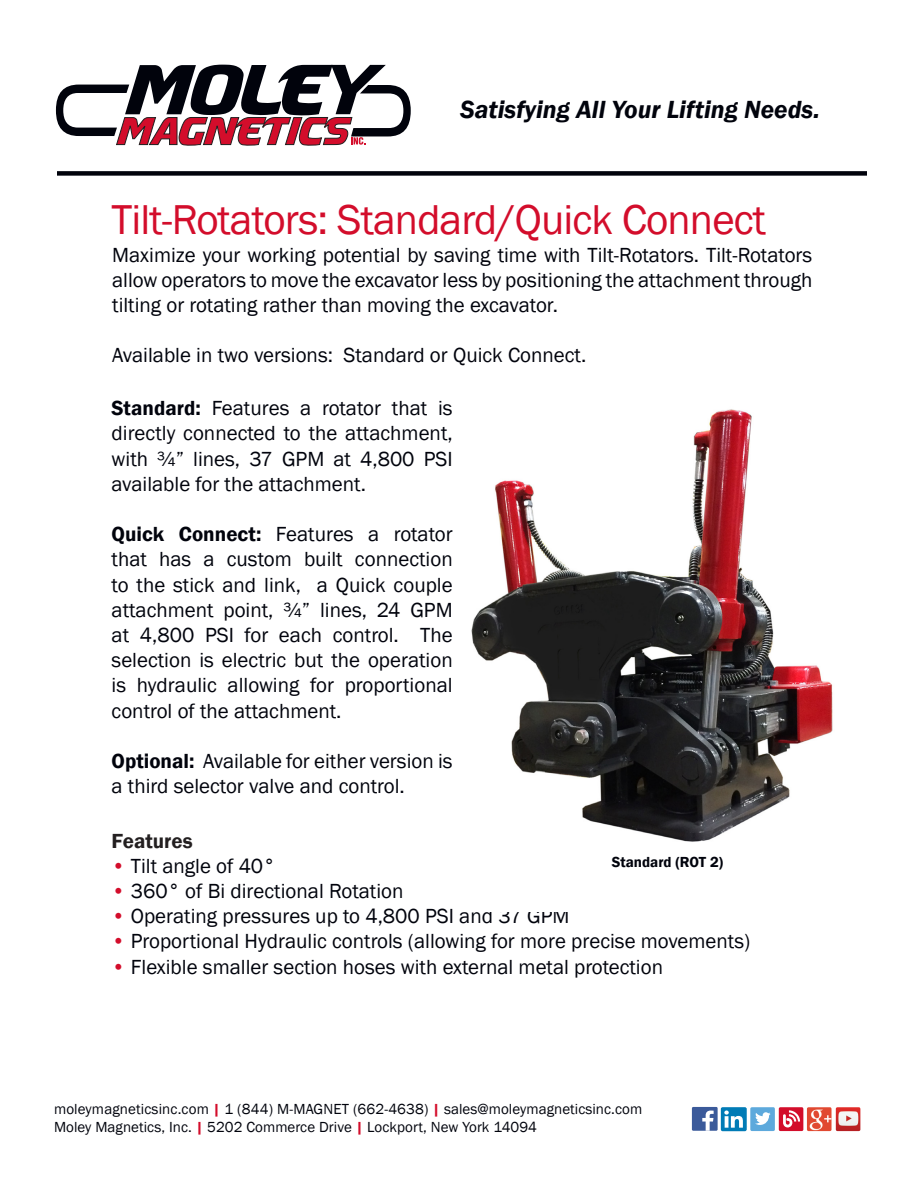
<style>
.page{position:relative;width:918px;height:1188px;background:#fff}
.page>*{position:absolute;margin:0;border:0;box-sizing:border-box;transform-origin:0 0}
.t1{font:42.9px "Franklin Gothic";letter-spacing:-.02em;color:#d30d2b}
.t2{font:italic 600 25.5px "Franklin Gothic";color:#01030c}
.t3{font:21px/25.2px "Franklin Gothic";color:#01030c;text-align:justify}
.t4{font:600 21px "Franklin Gothic";color:#231f20}
.t5{font:15px "Franklin Gothic";letter-spacing:.005em;color:#01030c}
.t6{font:600 15px "Franklin Gothic";color:#01030c}
.s1{font-weight:600}
.s2{color:#d30d2b}
.s3{font-weight:600;color:#d30d2b}
</style>
<div class="page">
<svg style="left:56px;top:65px;width:355px;height:81px"></svg>
<div style="left:57px;top:171px;width:810px;height:5px;background:#01030c"></div>
<div style="left:692px;top:1107px;width:26px;height:24px;background:#3b5a9a"></div>
<svg style="left:702px;top:1111px;width:12px;height:20px"></svg>
<svg style="left:721px;top:1107px;width:82px;height:24px"></svg>
<img style="left:807px;top:1107px;width:25px;height:24px">
<img style="left:836px;top:1107px;width:24px;height:24px">
<img style="left:471px;top:409px;width:362px;height:433px">
<p class="t2" style="left:460px;top:93px;width:361px">Satisfying All Your Lifting Needs.</p>
<p class="t1" style="left:112px;top:193px;width:656px">Tilt-Rotators: Standard/Quick Connect</p>
<p class="t3" style="left:112px;top:243px;width:702px">Maximize your working potential by saving time with Tilt-Rotators. Tilt-Rotators allow operators to move the excavator less by positioning the attachment through tilting or rotating rather than moving the excavator.</p>
<p class="t3" style="left:112px;top:343px;width:476px">Available in two versions: Standard or Quick Connect.</p>
<p class="t3" style="left:112px;top:396px;width:343px"><span class="s1">Standard:</span> Features a rotator that is directly connected to the attachment, with ¾” lines, 37 GPM at 4,800 PSI available for the attachment.</p>
<p class="t3" style="left:112px;top:522px;width:343px"><span class="s1">Quick Connect:</span> Features a rotator that has a custom built connection to the stick and link, a Quick couple attachment point, ¾” lines, 24 GPM at 4,800 PSI for each control. The selection is electric but the operation is hydraulic allowing for proportional control of the attachment.</p>
<p class="t3" style="left:112px;top:749px;width:343px"><span class="s1">Optional:</span> Available for either version is a third selector valve and control.</p>
<p class="t4" style="left:112px;top:828px;width:83px">Features</p>
<p class="t3" style="left:112px;top:854px;width:165px"><span class="s2">•</span> Tilt angle of 40°</p>
<p class="t3" style="left:112px;top:879px;width:293px"><span class="s2">•</span> 360° of Bi directional Rotation</p>
<p class="t3" style="left:112px;top:904px;width:459px"><span class="s2">•</span> Operating pressures up to 4,800 PSI and 37 GPM</p>
<p class="t3" style="left:112px;top:929px;width:640px"><span class="s2">•</span> Proportional Hydraulic controls (allowing for more precise movements)</p>
<p class="t3" style="left:112px;top:954px;width:553px"><span class="s2">•</span> Flexible smaller section hoses with external metal protection</p>
<p class="t6" style="left:612px;top:853px;width:113px">Standard (ROT 2)</p>
<p class="t5" style="left:54px;top:1100px;width:590px">moleymagneticsinc.com <span class="s3">|</span> 1 (844) M-MAGNET (662-4638) <span class="s3">|</span> sales@moleymagneticsinc.com</p>
<p class="t5" style="left:54px;top:1118px;width:485px">Moley Magnetics, Inc. <span class="s3">|</span> 5202 Commerce Drive <span class="s3">|</span> Lockport, New York 14094</p>
</div>
